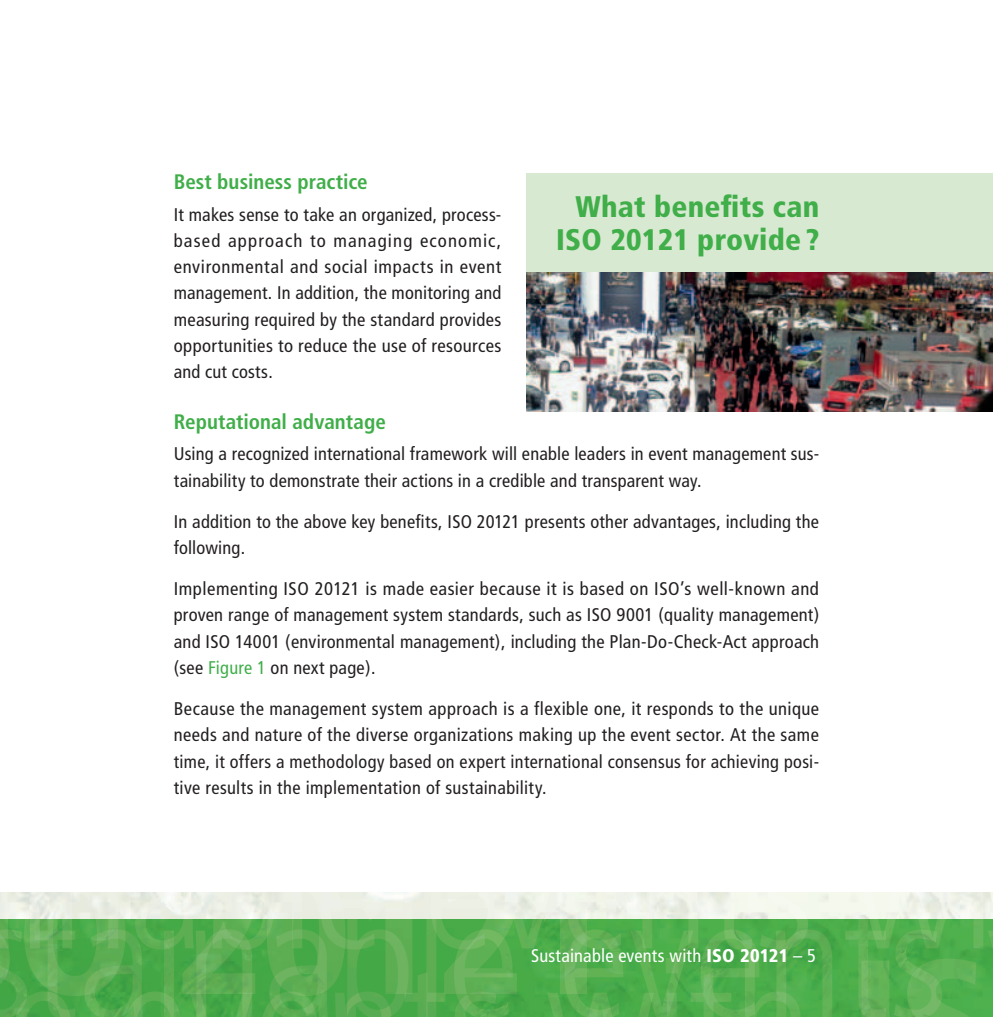
<style>
.page{position:relative;width:993px;height:1017px;background:#fff}
.page>*{position:absolute;margin:0;border:0;box-sizing:border-box;transform-origin:0 0}
.t1{font:900 condensed 29.75px/33.2px "Frutiger";letter-spacing:.01em;color:#40ae49;text-align:right}
.t2{font:700 condensed 21px "Frutiger";color:#40ae49}
.t3{font:condensed 18.38px/26.2px "Frutiger";letter-spacing:.015em;color:#231f20;text-align:justify}
.t4{font:condensed 18.38px "Frutiger";letter-spacing:.01em;color:#fff}
.s1{color:#40ae49}
.s2{font-weight:900}
</style>
<div class="page">
<img style="left:586px;top:949px;width:406px;height:68px">
<img style="left:586px;top:919px;width:406px;height:30px">
<img style="left:0;top:952px;width:810px;height:65px">
<img style="left:861px;top:958px;width:131px;height:59px">
<img style="left:0;top:949px;width:586px;height:3px">
<svg style="left:0;top:892px;width:586px;height:27px;background:#ecefe5"></svg>
<img style="left:0;top:919px;width:586px;height:30px">
<img style="left:0;top:952px;width:586px;height:44px">
<div style="left:526px;top:174px;width:466px;height:99px;background:#d8e9d2"></div>
<img style="left:526px;top:273px;width:466px;height:139px">
<p class="t2" style="left:174px;top:170px;width:195px">Best business practice</p>
<p class="t3" style="left:174px;top:201px;width:329px">It makes sense to take an organized, process&shy;based approach to managing economic, environmental and social impacts in event management. In addition, the monitoring and measuring required by the standard provides opportunities to reduce the use of resources and cut costs.</p>
<p class="t2" style="left:174px;top:409px;width:213px">Reputational advantage</p>
<p class="t3" style="left:174px;top:441px;width:646px">Using a recognized international framework will enable leaders in event management sus&shy;tainability to demonstrate their actions in a credible and transparent way.</p>
<p class="t3" style="left:174px;top:508px;width:646px">In addition to the above key benefits, ISO 20121 presents other advantages, including the following.</p>
<p class="t3" style="left:174px;top:576px;width:646px">Implementing ISO 20121 is made easier because it is based on ISO’s well-known and proven range of management system standards, such as ISO 9001 (quality management) and ISO 14001 (environmental management), including the Plan-Do-Check-Act approach (see <span class="s1">Figure 1</span> on next page).</p>
<p class="t3" style="left:174px;top:696px;width:646px">Because the management system approach is a flexible one, it responds to the unique needs and nature of the diverse organizations making up the event sector. At the same time, it offers a methodology based on expert international consensus for achieving posi&shy;tive results in the implementation of sustainability.</p>
<h1 class="t1" style="left:556px;top:190px;width:264px">What benefits can<br>ISO 20121 provide ?</h1>
<p class="t4" style="left:531px;top:945px;width:286px">Sustainable events with <span class="s2">ISO 20121</span> – 5</p>
</div>
